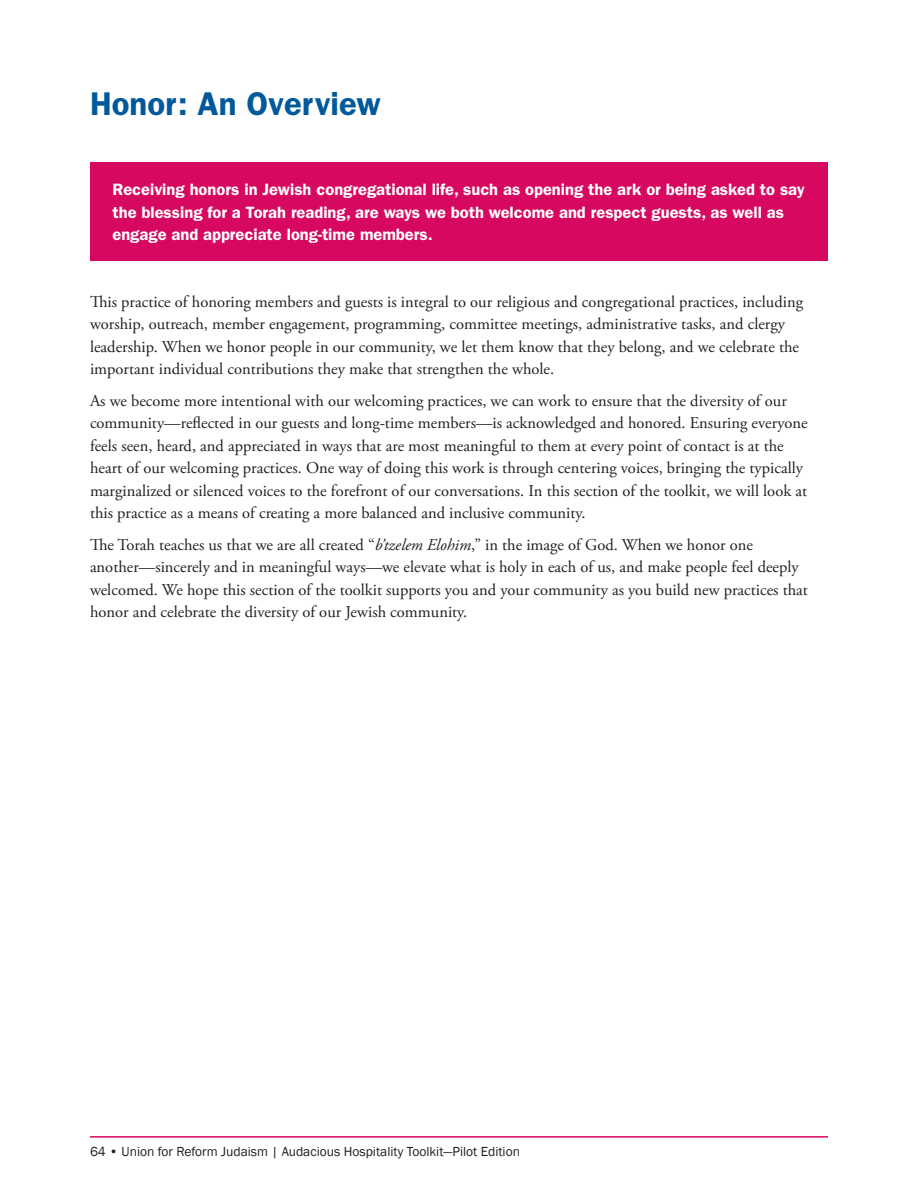
<style>
.page{position:relative;width:918px;height:1188px;background:#fff}
.page>*{position:absolute;margin:0;border:0;box-sizing:border-box;transform-origin:0 0}
.AHead{font:600 33px "Franklin Gothic";color:#00599b}
.text{font:16.5px/22.5px "Adobe Garamond Pro";color:#231f20}
.text-2{font:600 16.5px/22.5px "Franklin Gothic";color:#fff}
.t1{font:13.5px "Franklin Gothic";color:#231f20}
.s1{font-style:italic}
</style>
<div class="page">
<hr style="left:90px;top:1136px;width:738px;height:2px;background:#d60860">
<div style="left:90px;top:163px;width:738px;height:98px;background:#d60860"></div>
<p class="AHead" style="left:90px;top:84px;width:293px">Honor: An Overview</p>
<p class="text-2" style="left:112px;top:179px;width:694px">Receiving honors in Jewish congregational life, such as opening the ark or being asked to say the blessing for a Torah reading, are ways we both welcome and respect guests, as well as engage and appreciate long-time members.</p>
<p class="text" style="left:90px;top:291px;width:715px">This practice of honoring members and guests is integral to our religious and congregational practices, including worship, outreach, member engagement, programming, committee meetings, administrative tasks, and clergy leadership. When we honor people in our community, we let them know that they belong, and we celebrate the important individual contributions they make that strengthen the whole.</p>
<p class="text" style="left:90px;top:390px;width:719px">As we become more intentional with our welcoming practices, we can work to ensure that the diversity of our community—reflected in our guests and long-time members—is acknowledged and honored. Ensuring everyone feels seen, heard, and appreciated in ways that are most meaningful to them at every point of contact is at the heart of our welcoming practices. One way of doing this work is through centering voices, bringing the typically marginalized or silenced voices to the forefront of our conversations. In this section of the toolkit, we will look at this practice as a means of creating a more balanced and inclusive community.</p>
<p class="text" style="left:90px;top:534px;width:720px">The Torah teaches us that we are all created “<span class="s1">b’tzelem Elohim</span>,” in the image of God. When we honor one another—sincerely and in meaningful ways—we elevate what is holy in each of us, and make people feel deeply welcomed. We hope this section of the toolkit supports you and your community as you build new practices that honor and celebrate the diversity of our Jewish community.</p>
<p class="t1" style="left:90px;top:1143px;width:432px">64 • Union for Reform Judaism | Audacious Hospitality Toolkit—Pilot Edition</p>
</div>
